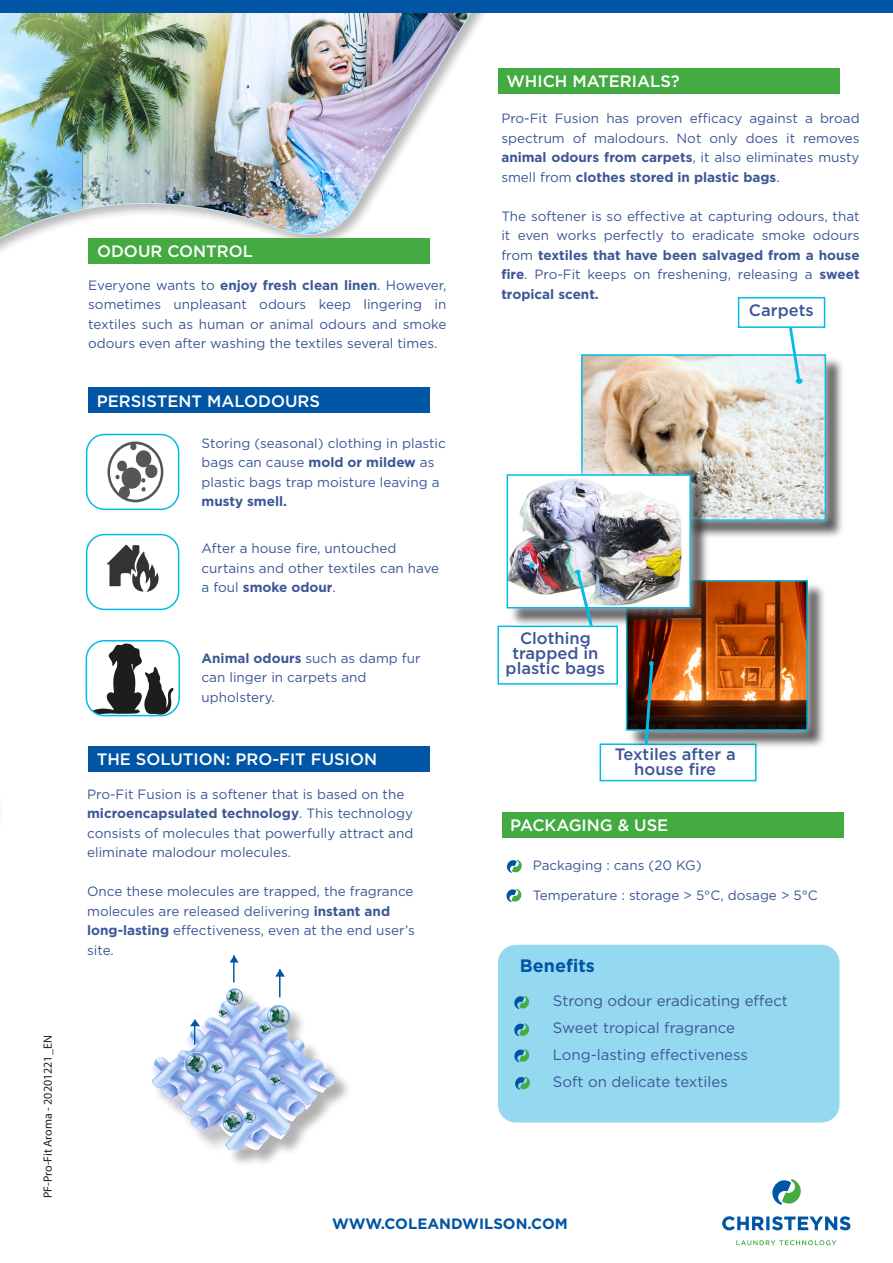
<style>
.page{position:relative;width:893px;height:1263px;background:#fff}
.page>*{position:absolute;margin:0;border:0;box-sizing:border-box;transform-origin:0 0}
.t1{font:700 18px "Gotham";color:#0155a5}
.t2{font:500 16.5px "Gotham";color:#fff}
.t3{font:500 16.5px/15px "Gotham";color:#3c5696;text-align:center}
.t4{font:15px "Gotham";color:#3c5697}
.t5{font:700 15px "Gotham";color:#0155a5}
.t6{font:13.5px/19.5px "Gotham";color:#3c5696}
.t7{font:12px "Myriad Pro";color:#231f20}
.s1{font-weight:700}
</style>
<div class="page">
<img style="left:0;top:13px;width:575px;height:825px">
<svg style="left:772px;top:1179px;width:29px;height:26px"></svg>
<svg style="left:722px;top:1216px;width:128px;height:14px"></svg>
<svg style="left:736px;top:1240px;width:100px;height:5px"></svg>
<div style="left:0;top:0;width:893px;height:13px;background:#0155a5"></div>
<svg style="left:507px;top:859px;width:15px;height:14px"></svg>
<svg style="left:506px;top:889px;width:16px;height:13px"></svg>
<div style="left:502px;top:812px;width:341px;height:25px;background:#44aa42"></div>
<div style="left:89px;top:238px;width:341px;height:26px;background:#44aa42"></div>
<div style="left:498px;top:945px;width:341px;height:177px;background:#95d9f0;border-radius:18px"></div>
<svg style="left:514px;top:996px;width:16px;height:13px"></svg>
<svg style="left:514px;top:1023px;width:15px;height:13px"></svg>
<svg style="left:514px;top:1049px;width:16px;height:13px"></svg>
<div style="left:88px;top:388px;width:342px;height:25px;background:#0155a5"></div>
<svg style="left:87px;top:434px;width:92px;height:75px"></svg>
<div style="left:86px;top:434px;width:93px;height:76px;border:2px solid #02bce5;border-radius:18px"></div>
<div style="left:152px;top:989px;width:200px;height:178px;background:#231f20;opacity:.35"></div>
<div style="left:88px;top:746px;width:342px;height:26px;background:#0155a5"></div>
<hr style="left:233px;top:955px;width:2px;height:27px;background:#0155a5">
<svg style="left:230px;top:955px;width:9px;height:7px"></svg>
<svg style="left:151px;top:969px;width:184px;height:181px"></svg>
<svg style="left:86px;top:641px;width:93px;height:75px"></svg>
<div style="left:86px;top:640px;width:94px;height:76px;border:2px solid #02bce5;border-radius:18px"></div>
<svg style="left:515px;top:1076px;width:15px;height:14px"></svg>
<div style="left:583px;top:356px;width:262px;height:184px;background:#231f20;opacity:.75"></div>
<div style="left:571px;top:344px;width:265px;height:187px;background:#fff;opacity:.75"></div>
<img style="left:584px;top:357px;width:239px;height:161px">
<div style="left:581px;top:354px;width:245px;height:167px;border:2px solid #02bce5"></div>
<svg style="left:787px;top:328px;width:15px;height:56px"></svg>
<div style="left:738px;top:297px;width:87px;height:31px;border:2px solid #02bce5"></div>
<div style="left:600px;top:743px;width:157px;height:38px;border:2px solid #02bce5"></div>
<div style="left:628px;top:582px;width:198px;height:168px;background:#231f20;opacity:.75"></div>
<div style="left:616px;top:570px;width:201px;height:170px;background:#fff;opacity:.75"></div>
<img style="left:629px;top:583px;width:176px;height:145px">
<div style="left:626px;top:580px;width:182px;height:151px;border:2px solid #02bce5"></div>
<div style="left:509px;top:476px;width:201px;height:151px;background:#231f20;opacity:.75"></div>
<div style="left:497px;top:464px;width:203px;height:154px;background:#fff;opacity:.75"></div>
<img style="left:510px;top:477px;width:178px;height:128px">
<div style="left:507px;top:474px;width:184px;height:134px;border:2px solid #02bce5"></div>
<svg style="left:529px;top:563px;width:5px;height:5px"></svg>
<svg style="left:643px;top:661px;width:12px;height:87px"></svg>
<div style="left:497px;top:626px;width:121px;height:59px;border:2px solid #02bce5"></div>
<svg style="left:574px;top:568px;width:21px;height:61px"></svg>
<svg style="left:87px;top:535px;width:92px;height:74px"></svg>
<div style="left:86px;top:534px;width:93px;height:76px;border:2px solid #02bce5;border-radius:18px"></div>
<div style="left:498px;top:68px;width:342px;height:26px;background:#44aa42"></div>
<p class="t7" style="left:40px;top:1198px;width:164px;rotate:-90deg">PF-Pro-Fit Aroma - 20201221_EN</p>
<p class="t2" style="left:97px;top:241px;width:158px">ODOUR CONTROL</p>
<p class="t6" style="left:88px;top:275px;width:360px;text-align:justify">Everyone wants to <span class="s1">enjoy fresh clean linen</span>. However, sometimes unpleasant odours keep lingering in textiles such as human or animal odours and smoke odours even after washing the textiles several times.</p>
<p class="t2" style="left:97px;top:390px;width:225px">PERSISTENT MALODOURS</p>
<p class="t6" style="left:202px;top:433px;width:246px">Storing (seasonal) clothing in plastic bags can cause <span class="s1">mold or mildew</span> as plastic bags trap moisture leaving a <span class="s1">musty smell.</span></p>
<p class="t6" style="left:202px;top:538px;width:239px">After a house fire, untouched curtains and other textiles can have a foul <span class="s1">smoke odour</span>.</p>
<p class="t6" style="left:202px;top:648px;width:221px"><span class="s1">Animal odours</span> such as damp fur can linger in carpets and</p>
<p class="t6" style="left:202px;top:687px;width:75px">upholstery.</p>
<p class="t2" style="left:97px;top:749px;width:282px">THE SOLUTION: PRO-FIT FUSION</p>
<p class="t6" style="left:87px;top:784px;width:328px">Pro-Fit Fusion is a softener that is based on the <span class="s1">microencapsulated technology</span>. This technology consists of molecules that powerfully attract and eliminate malodour molecules.</p>
<p class="t6" style="left:87px;top:881px;width:328px">Once these molecules are trapped, the fragrance molecules are released delivering <span class="s1">instant and</span></p>
<p class="t6" style="left:87px;top:920px;width:329px"><span class="s1">long-lasting</span> effectiveness, even at the end user’s site.</p>
<p class="t2" style="left:506px;top:71px;width:175px">WHICH MATERIALS?</p>
<p class="t6" style="left:501px;top:108px;width:360px;text-align:justify">Pro-Fit Fusion has proven efficacy against a broad spectrum of malodours. Not only does it removes <span class="s1">animal odours from carpets</span>, it also eliminates musty smell from <span class="s1">clothes stored in plastic bags</span>.</p>
<p class="t6" style="left:501px;top:206px;width:360px;text-align:justify">The softener is so effective at capturing odours, that it even works perfectly to eradicate smoke odours from <span class="s1">textiles that have been salvaged from a house fire</span>. Pro-Fit keeps on freshening, releasing a <span class="s1">sweet tropical scent.</span></p>
<p class="t3" style="left:749px;top:302px;width:66px">Carpets</p>
<p class="t3" style="left:506px;top:630px;width:101px">Clothing trapped in plastic bags</p>
<p class="t3" style="left:615px;top:746px;width:123px">Textiles after a</p>
<p class="t3" style="left:634px;top:761px;width:83px">house fire</p>
<p class="t2" style="left:510px;top:815px;width:160px">PACKAGING &amp; USE</p>
<p class="t6" style="left:533px;top:855px;width:170px">Packaging : cans (20 KG)</p>
<p class="t6" style="left:533px;top:885px;width:287px">Temperature : storage &gt; 5°C, dosage &gt; 5°C</p>
<p class="t1" style="left:520px;top:954px;width:77px">Benefits</p>
<p class="t4" style="left:553px;top:991px;width:237px">Strong odour eradicating effect</p>
<p class="t4" style="left:553px;top:1018px;width:184px">Sweet tropical fragrance</p>
<p class="t4" style="left:553px;top:1045px;width:197px">Long-lasting effectiveness</p>
<p class="t4" style="left:553px;top:1072px;width:177px">Soft on delicate textiles</p>
<p class="t5" style="left:332px;top:1214px;width:237px">WWW.COLEANDWILSON.COM</p>
</div>
